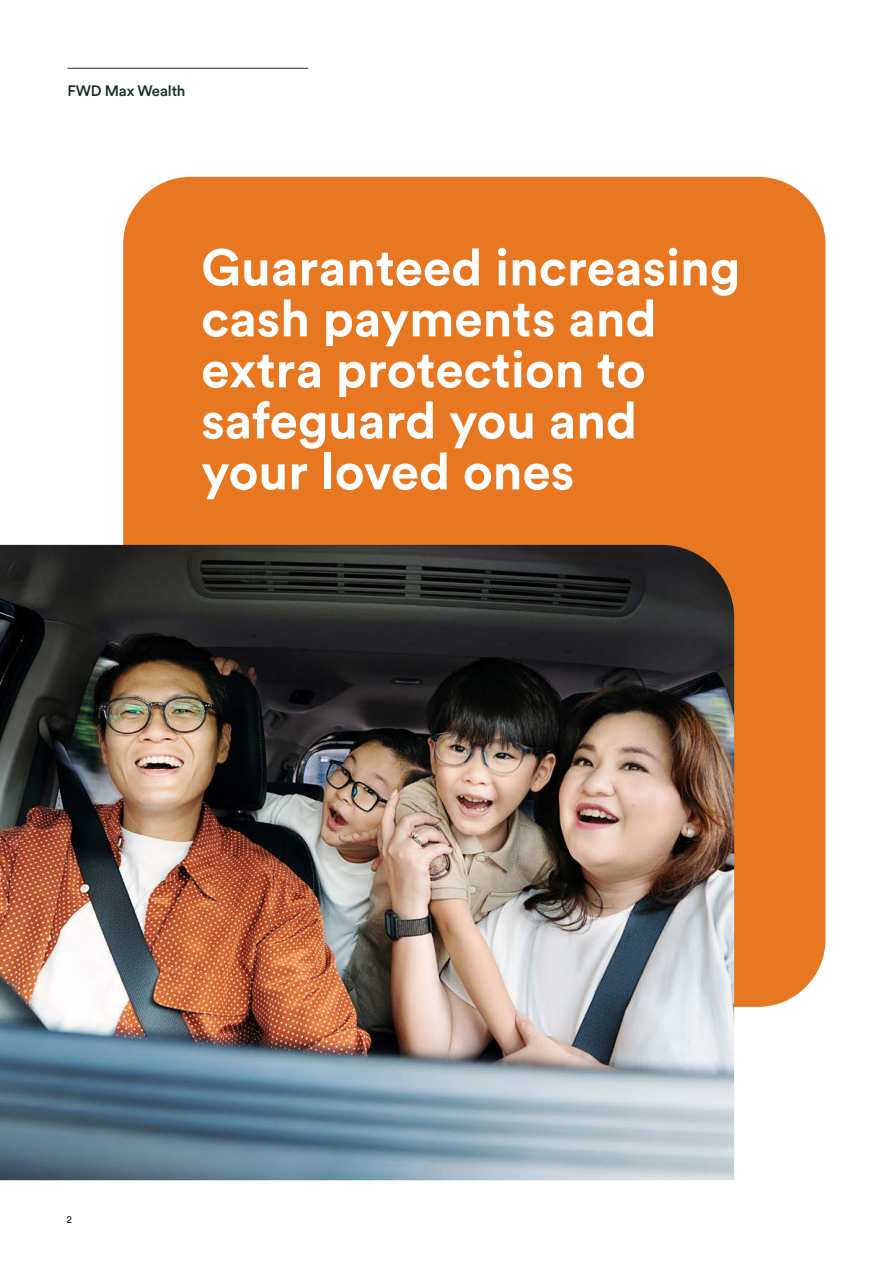
<style>
.page{position:relative;width:893px;height:1263px;background:#fff}
.page>*{position:absolute;margin:0;border:0;box-sizing:border-box;transform-origin:0 0}
.t1{font:700 51px/51px "FWD Circular";color:#fff}
.t2{font:500 15px "FWD Circular";letter-spacing:-.005em;color:#173029}
.t3{font:10.5px "FWD Circular";color:#173029}
</style>
<div class="page">
<div style="left:123px;top:177px;width:702px;height:830px;background:#e87722;border-radius:68px"></div>
<hr style="left:68px;top:68px;width:240px;height:1px;background:#173029">
<img style="left:0;top:545px;width:734px;height:635px">
<p class="t2" style="left:68px;top:80px;width:120px">FWD Max Wealth</p>
<p class="t1" style="left:201px;top:240px;width:540px">Guaranteed increasing cash payments and extra protection to safeguard you and your loved ones</p>
<p class="t3" style="left:66px;top:1212px;width:7px">2</p>
</div>
